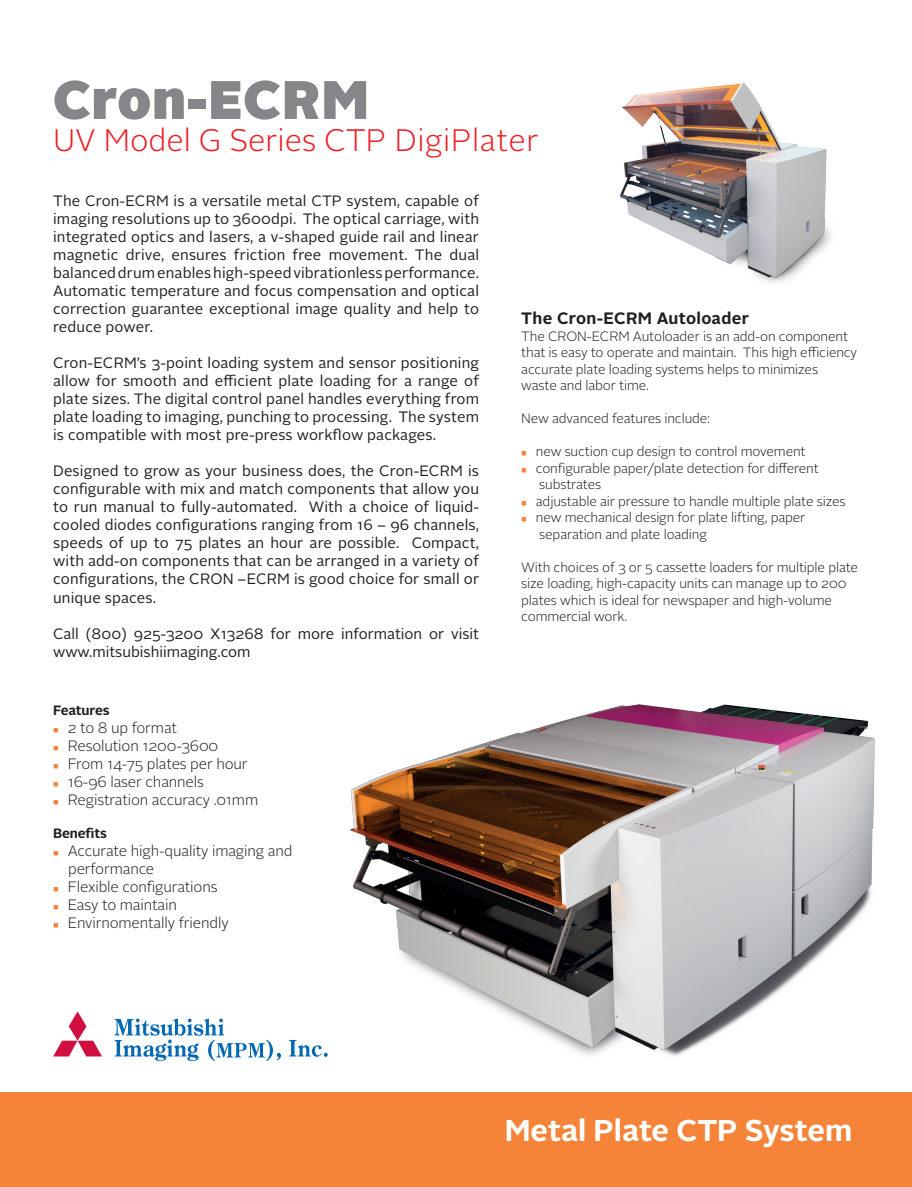
<style>
.page{position:relative;width:912px;height:1187px;background:#fff}
.page>*{position:absolute;margin:0;border:0;box-sizing:border-box;transform-origin:0 0}
.t1{font:900 54px "Alright Sans";letter-spacing:.015em;color:#848689}
.t2{font:300 31.05px "Alright Sans";color:#ee1d23}
.t3{font:700 30px "Alright Sans";color:#fff}
.t4{font:700 16.5px "Alright Sans";letter-spacing:.02em;color:#231f20}
.t5{font:15px/18px "Alright Sans";letter-spacing:.01em;color:#231f20;text-align:justify}
.t6{font:300 15px "Alright Sans";letter-spacing:-.01em;color:#231f20}
.t7{font:300 13.5px/16.5px "Alright Sans";letter-spacing:-.01em;color:#231f20}
.t8{font:700 13.5px "Alright Sans";letter-spacing:-.01em;color:#231f20}
.s1{color:#f58438}
</style>
<div class="page">
<img style="left:350px;top:704px;width:525px;height:352px">
<div style="left:0;top:1092px;width:911px;height:94px;background:#f58438"></div>
<svg style="left:114px;top:1018px;width:167px;height:42px"></svg>
<svg style="left:289px;top:1040px;width:38px;height:16px"></svg>
<svg style="left:53px;top:1011px;width:49px;height:45px"></svg>
<img style="left:619px;top:82px;width:212px;height:201px">
<p class="t1" style="left:53px;top:61px;width:317px">Cron-ECRM</p>
<p class="t2" style="left:53px;top:119px;width:486px">UV Model G Series CTP DigiPlater</p>
<p class="t5" style="left:53px;top:192px;width:427px">The Cron-ECRM is a versatile metal CTP system, capable of imaging resolutions up to 3600dpi. The optical carriage, with integrated optics and lasers, a v-shaped guide rail and linear magnetic drive, ensures friction free movement. The dual balanced drum enables high-speed vibrationless performance.<br>Automatic temperature and focus compensation and optical correction guarantee exceptional image quality and help to reduce power.</p>
<p class="t5" style="left:53px;top:354px;width:427px">Cron-ECRM’s 3-point loading system and sensor positioning allow for smooth and efficient plate loading for a range of plate sizes. The digital control panel handles everything from plate loading to imaging, punching to processing. The system is compatible with most pre-press workflow packages.</p>
<p class="t5" style="left:53px;top:462px;width:427px">Designed to grow as your business does, the Cron-ECRM is configurable with mix and match components that allow you to run manual to fully-automated. With a choice of liquid&shy;cooled diodes configurations ranging from 16 – 96 channels, speeds of up to 75 plates an hour are possible. Compact, with add-on components that can be arranged in a variety of configurations, the CRON –ECRM is good choice for small or unique spaces.</p>
<p class="t5" style="left:53px;top:624px;width:427px">Call (800) 925-3200 X13268 for more information or visit www.mitsubishiimaging.com</p>
<p class="t8" style="left:53px;top:700px;width:58px">Features</p>
<p class="t6" style="left:53px;top:717px;width:125px"><span class="s1">■</span> 2 to 8 up format</p>
<p class="t6" style="left:53px;top:735px;width:167px"><span class="s1">■</span> Resolution 1200-3600</p>
<p class="t6" style="left:53px;top:753px;width:196px"><span class="s1">■</span> From 14-75 plates per hour</p>
<p class="t6" style="left:53px;top:771px;width:152px"><span class="s1">■</span> 16-96 laser channels</p>
<p class="t6" style="left:53px;top:789px;width:206px"><span class="s1">■</span> Registration accuracy .01mm</p>
<p class="t8" style="left:53px;top:823px;width:55px">Benefits</p>
<p class="t6" style="left:53px;top:840px;width:241px"><span class="s1">■</span> Accurate high-quality imaging and</p>
<p class="t6" style="left:68px;top:858px;width:88px">performance</p>
<p class="t6" style="left:53px;top:876px;width:166px"><span class="s1">■</span> Flexible configurations</p>
<p class="t6" style="left:53px;top:894px;width:125px"><span class="s1">■</span> Easy to maintain</p>
<p class="t6" style="left:53px;top:912px;width:177px"><span class="s1">■</span> Envirnomentally friendly</p>
<p class="t4" style="left:521px;top:307px;width:229px">The Cron-ECRM Autoloader</p>
<p class="t7" style="left:521px;top:328px;width:337px">The CRON-ECRM Autoloader is an add-on component that is easy to operate and maintain. This high efficiency</p>
<p class="t7" style="left:521px;top:361px;width:298px">accurate plate loading systems helps to minimizes</p>
<p class="t7" style="left:521px;top:377px;width:129px">waste and labor time.</p>
<p class="t7" style="left:521px;top:410px;width:190px">New advanced features include:</p>
<p class="t7" style="left:521px;top:443px;width:286px"><span class="s1">■</span> new suction cup design to control movement</p>
<p class="t7" style="left:521px;top:460px;width:299px"><span class="s1">■</span> configurable paper/plate detection for different</p>
<p class="t7" style="left:539px;top:476px;width:64px">substrates</p>
<p class="t7" style="left:521px;top:493px;width:326px"><span class="s1">■</span> adjustable air pressure to handle multiple plate sizes</p>
<p class="t7" style="left:521px;top:509px;width:285px"><span class="s1">■</span> new mechanical design for plate lifting, paper</p>
<p class="t7" style="left:539px;top:526px;width:169px">separation and plate loading</p>
<p class="t7" style="left:521px;top:559px;width:338px">With choices of 3 or 5 cassette loaders for multiple plate size loading, high-capacity units can manage up to 200 plates which is ideal for newspaper and high-volume</p>
<p class="t7" style="left:521px;top:608px;width:107px">commercial work.</p>
<p class="t3" style="left:504px;top:1108px;width:349px">Metal Plate CTP System</p>
</div>
